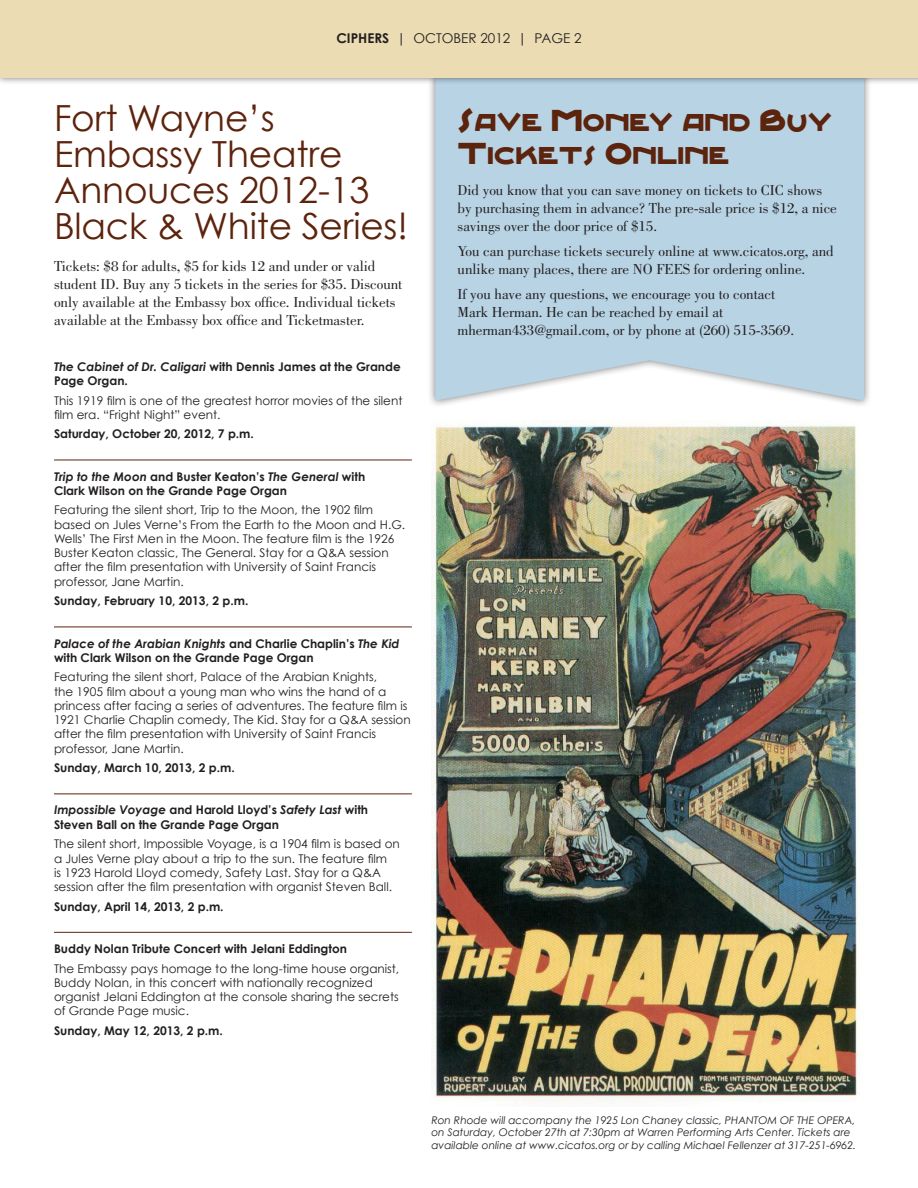
<style>
.page{position:relative;width:918px;height:1188px;background:#fff}
.page>*{position:absolute;margin:0;border:0;box-sizing:border-box;transform-origin:0 0}
.Story_title{font:36px/36px "Century Gothic";letter-spacing:-.005em;color:#5c230d}
.Dept_head{font:33px/33px "Junebug Stomp NF";color:#5c230d}
.Body_text{font:15px/18px "Bodoni";letter-spacing:-.005em;color:#231f20}
.t1{font:13.5px "Century Gothic";color:#231f20}
.People_body{font:12px/14.2px "Century Gothic";color:#231f20}
.People_body-2{font:700 12px/14.2px "Century Gothic";color:#231f20}
.t2{font:italic 10.5px/12.6px "Century Gothic";color:#231f20}
.s1{font-weight:700}
.s2{font-style:italic}
</style>
<div class="page">
<div style="left:427px;top:67px;width:445px;height:341px;background:#231f20;opacity:.6"></div>
<svg style="left:435px;top:86px;width:429px;height:315px;background:#bbd4e4"></svg>
<div style="left:0;top:0;width:918px;height:86px;background:#231f20;opacity:.75"></div>
<div style="left:0;top:0;width:918px;height:77px;background:#ebdcb3"></div>
<hr style="left:54px;top:460px;width:358px;height:1px;background:#5c230d">
<hr style="left:54px;top:627px;width:358px;height:1px;background:#5c230d">
<hr style="left:54px;top:793px;width:358px;height:1px;background:#5c230d">
<hr style="left:54px;top:932px;width:358px;height:1px;background:#5c230d">
<img style="left:431px;top:421px;width:429px;height:681px">
<p class="t1" style="left:336px;top:29px;width:247px"><span class="s1">CIPHERS</span> | OCTOBER 2012 | PAGE 2</p>
<p class="Story_title" style="left:54px;top:100px;width:356px">Fort Wayne’s<br>Embassy Theatre<br>Annouces 2012-13<br>Black &amp; White Series!</p>
<p class="Body_text" style="left:54px;top:257px;width:350px">Tickets: $8 for adults, $5 for kids 12 and under or valid student ID. Buy any 5 tickets in the series for $35. Discount only available at the Embassy box office. Individual tickets available at the Embassy box office and Ticketmaster.</p>
<p class="People_body-2" style="left:54px;top:359px;width:348px"><span class="s2">The Cabinet of Dr. Caligari</span> with Dennis James at the Grande<br>Page Organ.</p>
<p class="People_body" style="left:54px;top:393px;width:350px">This 1919 film is one of the greatest horror movies of the silent film era. “Fright Night” event.</p>
<p class="People_body-2" style="left:54px;top:427px;width:201px">Saturday, October 20, 2012, 7 p.m.</p>
<p class="People_body-2" style="left:54px;top:469px;width:313px"><span class="s2">Trip to the Moon</span> and Buster Keaton’s <span class="s2">The General</span> with<br>Clark Wilson on the Grande Page Organ</p>
<p class="People_body" style="left:54px;top:503px;width:353px">Featuring the silent short, Trip to the Moon, the 1902 film based on Jules Verne’s From the Earth to the Moon and H.G.<br>Wells’ The First Men in the Moon. The feature film is the 1926<br>Buster Keaton classic, The General. Stay for a Q&amp;A session after the film presentation with University of Saint Francis professor, Jane Martin.</p>
<p class="People_body-2" style="left:54px;top:594px;width:196px">Sunday, February 10, 2013, 2 p.m.</p>
<p class="People_body-2" style="left:54px;top:636px;width:347px"><span class="s2">Palace of the Arabian Knights</span> and Charlie Chaplin’s <span class="s2">The Kid </span>with Clark Wilson on the Grande Page Organ</p>
<p class="People_body" style="left:54px;top:670px;width:358px">Featuring the silent short, Palace of the Arabian Knights,<br>the 1905 film about a young man who wins the hand of a princess after facing a series of adventures. The feature film is 1921 Charlie Chaplin comedy, The Kid. Stay for a Q&amp;A session after the film presentation with University of Saint Francis professor, Jane Martin.</p>
<p class="People_body-2" style="left:54px;top:761px;width:182px">Sunday, March 10, 2013, 2 p.m.</p>
<p class="People_body-2" style="left:54px;top:803px;width:316px"><span class="s2">Impossible Voyage</span> and Harold Lloyd’s <span class="s2">Safety Last</span> with<br>Steven Ball on the Grande Page Organ</p>
<p class="People_body" style="left:54px;top:837px;width:347px">The silent short, Impossible Voyage, is a 1904 film is based on a Jules Verne play about a trip to the sun. The feature film<br>is 1923 Harold Lloyd comedy, Safety Last. Stay for a Q&amp;A session after the film presentation with organist Steven Ball.</p>
<p class="People_body-2" style="left:54px;top:899px;width:171px">Sunday, April 14, 2013, 2 p.m.</p>
<p class="People_body-2" style="left:54px;top:941px;width:295px">Buddy Nolan Tribute Concert with Jelani Eddington</p>
<p class="People_body" style="left:54px;top:961px;width:347px">The Embassy pays homage to the long-time house organist, Buddy Nolan, in this concert with nationally recognized organist Jelani Eddington at the console sharing the secrets of Grande Page music.</p>
<p class="People_body-2" style="left:54px;top:1023px;width:170px">Sunday, May 12, 2013, 2 p.m.</p>
<p class="Dept_head" style="left:458px;top:104px;width:376px">Save Money and Buy<br>Tickets Online</p>
<p class="Body_text" style="left:458px;top:181px;width:381px">Did you know that you can save money on tickets to CIC shows by purchasing them in advance? The pre-sale price is $12, a nice savings over the door price of $15.</p>
<p class="Body_text" style="left:458px;top:242px;width:378px">You can purchase tickets securely online at www.cicatos.org, and unlike many places, there are NO FEES for ordering online.</p>
<p class="Body_text" style="left:458px;top:285px;width:338px">If you have any questions, we encourage you to contact<br>Mark Herman. He can be reached by email at mherman433@gmail.com, or by phone at (260) 515-3569.</p>
<p class="t2" style="left:431px;top:1113px;width:426px">Ron Rhode will accompany the 1925 Lon Chaney classic, PHANTOM OF THE OPERA, on Saturday, October 27th at 7:30pm at Warren Performing Arts Center. Tickets are available online at www.cicatos.org or by calling Michael Fellenzer at 317-251-6962.</p>
</div>
